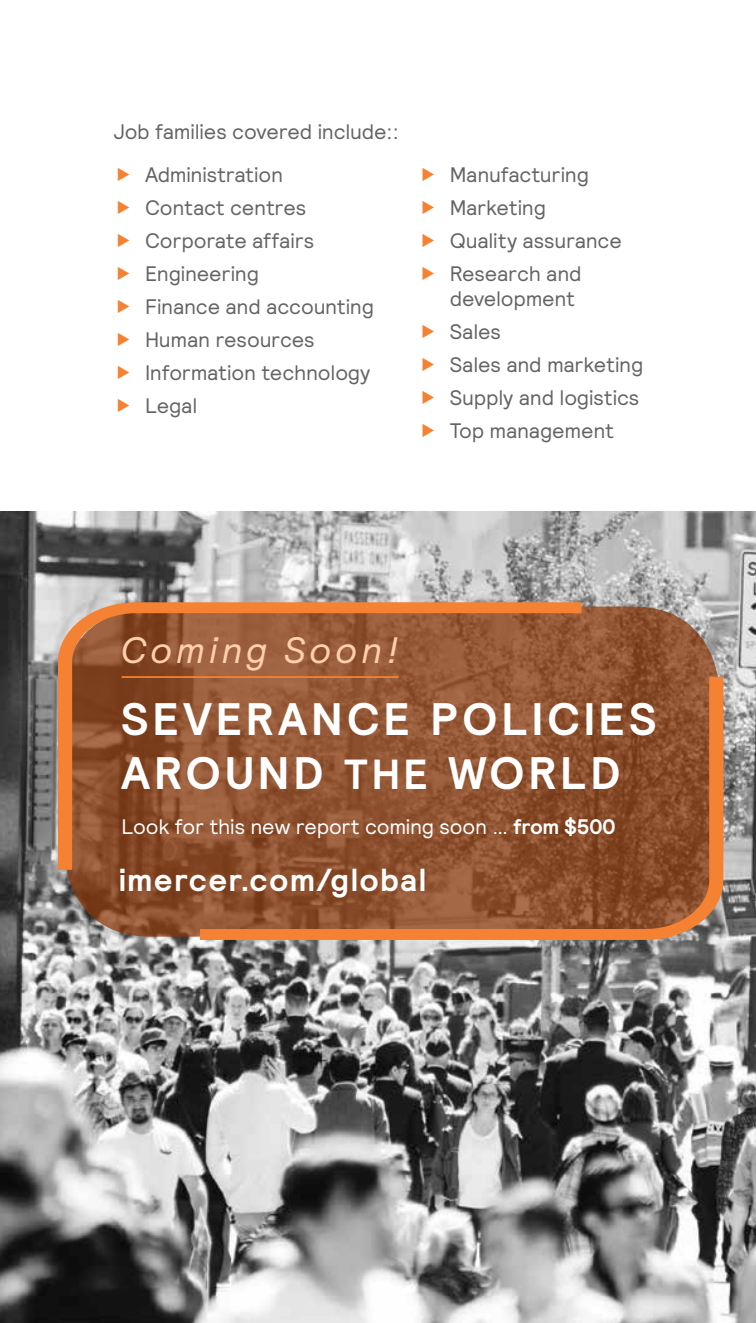
<style>
.page{position:relative;width:756px;height:1323px;background:#fff}
.page>*{position:absolute;margin:0;border:0;box-sizing:border-box;transform-origin:0 0}
.t1{font:700 45.5px/54.6px "Relative";letter-spacing:.09em;color:#fff}
.t2{font:italic 36.75px "Relative";letter-spacing:.085em;color:#fdcfac}
.t3{font:700 31.85px "Relative";letter-spacing:.04em;color:#fff}
.t4{font:21px/33.1px "Relative";letter-spacing:-.01em;color:#636466}
.t5{font:21px "Relative";letter-spacing:-.01em;color:#fff}
.s1{font-size:42px}
.s2{font-weight:700}
</style>
<div class="page">
<img style="left:0;top:512px;width:756px;height:811px">
<svg style="left:64px;top:607px;width:656px;height:330px;background:#8c4f2e"></svg>
<svg style="left:200px;top:677px;width:523px;height:263px;background:#9a562f"></svg>
<svg style="left:58px;top:602px;width:523px;height:268px;background:#985834"></svg>
<hr style="left:122px;top:676px;width:277px;height:2px;background:#f58232">
<p class="t4" style="left:145px;top:110px;width:255px;line-height:42.4px;text-indent:-32px">Job families covered include::<br>Administration</p>
<p class="t4" style="left:145px;top:190px;width:230px">Contact centres<br>Corporate affairs<br>Engineering<br>Finance and accounting<br>Human resources<br>Information technology<br>Legal</p>
<p class="t4" style="left:450px;top:157px;width:174px">Manufacturing<br>Marketing<br>Quality assurance<br>Research and</p>
<p class="t4" style="left:450px;top:281px;width:195px">development<br>Sales<br>Sales and marketing<br>Supply and logistics<br>Top management</p>
<h2 class="t2" style="left:122px;top:627px;width:280px">Coming Soon!</h2>
<h1 class="t1" style="left:122px;top:691px;width:536px">SEVERANCE POLICIES<br>AROUND <span class="s1">THE</span> WORLD</h1>
<p class="t5" style="left:122px;top:813px;width:496px">Look for this new report coming soon … <span class="s2">from $500</span></p>
<h3 class="t3" style="left:119px;top:859px;width:309px">imercer.com/global</h3>
</div>
